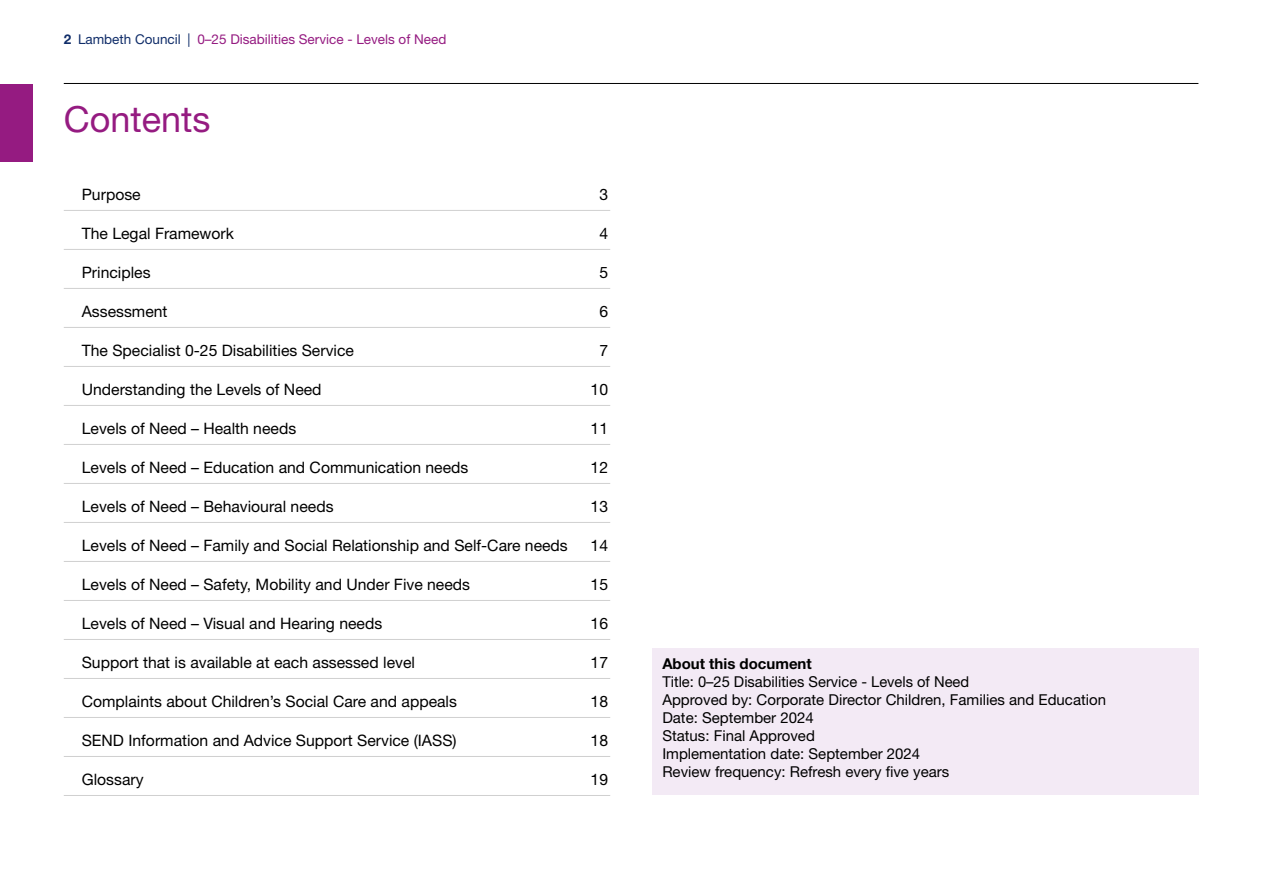
<style>
.page{position:relative;width:1263px;height:893px;background:#fff}
.page>*{position:absolute;margin:0;border:0;box-sizing:border-box;transform-origin:0 0}
.Contents_Head{font:36px "Helvetica Neue LT Pro";color:#951b81}
.t1{font:15.75px "Helvetica Neue LT Pro";color:#000}
.t2{font:15px "Helvetica Neue LT Pro";color:#000}
.t3{font:700 15px "Helvetica Neue LT Pro";color:#000}
.t4{font:13.5px "Helvetica Neue LT Pro";color:#951b81}
.s1{font-weight:700;color:#102d69}
.s2{color:#102d69}
</style>
<div class="page">
<div style="left:0;top:84px;width:33px;height:78px;background:#951b81"></div>
<hr style="left:64px;top:210px;width:546px;height:1px;background:#d0d0d0">
<hr style="left:64px;top:249px;width:546px;height:1px;background:#d0d0d0">
<hr style="left:64px;top:288px;width:546px;height:1px;background:#d0d0d0">
<hr style="left:64px;top:327px;width:546px;height:1px;background:#d0d0d0">
<hr style="left:64px;top:366px;width:546px;height:1px;background:#d0d0d0">
<hr style="left:64px;top:405px;width:546px;height:1px;background:#d0d0d0">
<hr style="left:64px;top:444px;width:546px;height:1px;background:#d0d0d0">
<hr style="left:64px;top:483px;width:546px;height:1px;background:#d0d0d0">
<hr style="left:64px;top:522px;width:546px;height:1px;background:#d0d0d0">
<hr style="left:64px;top:561px;width:546px;height:1px;background:#d0d0d0">
<hr style="left:64px;top:600px;width:546px;height:1px;background:#d0d0d0">
<hr style="left:64px;top:639px;width:546px;height:1px;background:#d0d0d0">
<hr style="left:64px;top:678px;width:546px;height:1px;background:#d0d0d0">
<hr style="left:64px;top:717px;width:546px;height:1px;background:#d0d0d0">
<hr style="left:64px;top:756px;width:546px;height:1px;background:#d0d0d0">
<hr style="left:64px;top:795px;width:546px;height:1px;background:#d0d0d0">
<div style="left:653px;top:649px;width:546px;height:146px;background:#f3eaf5"></div>
<hr style="left:64px;top:83px;width:1134px;height:1px;background:#000">
<p class="t4" style="left:64px;top:31px;width:384px"><span class="s1">2</span> <span class="s2">Lambeth Council |</span> 0–25 Disabilities Service - Levels of Need</p>
<h1 class="Contents_Head" style="left:64px;top:97px;width:148px">Contents</h1>
<p class="t1" style="left:82px;top:185px;width:60px">Purpose</p>
<p class="t1" style="left:599px;top:185px;width:10px">3</p>
<p class="t1" style="left:82px;top:224px;width:154px">The Legal Framework</p>
<p class="t1" style="left:599px;top:224px;width:10px">4</p>
<p class="t1" style="left:82px;top:263px;width:70px">Principles</p>
<p class="t1" style="left:599px;top:263px;width:10px">5</p>
<p class="t1" style="left:82px;top:302px;width:87px">Assessment</p>
<p class="t1" style="left:599px;top:302px;width:10px">6</p>
<p class="t1" style="left:82px;top:341px;width:274px">The Specialist 0-25 Disabilities Service</p>
<p class="t1" style="left:599px;top:341px;width:10px">7</p>
<p class="t1" style="left:82px;top:380px;width:241px">Understanding the Levels of Need</p>
<p class="t1" style="left:591px;top:380px;width:19px">10</p>
<p class="t1" style="left:82px;top:419px;width:216px">Levels of Need – Health needs</p>
<p class="t1" style="left:591px;top:419px;width:19px">11</p>
<p class="t1" style="left:82px;top:458px;width:388px">Levels of Need – Education and Communication needs</p>
<p class="t1" style="left:591px;top:458px;width:19px">12</p>
<p class="t1" style="left:82px;top:497px;width:253px">Levels of Need – Behavioural needs</p>
<p class="t1" style="left:591px;top:497px;width:19px">13</p>
<p class="t1" style="left:82px;top:536px;width:487px">Levels of Need – Family and Social Relationship and Self-Care needs</p>
<p class="t1" style="left:591px;top:536px;width:19px">14</p>
<p class="t1" style="left:82px;top:575px;width:390px">Levels of Need – Safety, Mobility and Under Five needs</p>
<p class="t1" style="left:591px;top:575px;width:19px">15</p>
<p class="t1" style="left:82px;top:614px;width:302px">Levels of Need – Visual and Hearing needs</p>
<p class="t1" style="left:591px;top:614px;width:19px">16</p>
<p class="t1" style="left:82px;top:653px;width:335px">Support that is available at each assessed level</p>
<p class="t1" style="left:591px;top:653px;width:19px">17</p>
<p class="t1" style="left:82px;top:692px;width:377px">Complaints about Children’s Social Care and appeals</p>
<p class="t1" style="left:591px;top:692px;width:19px">18</p>
<p class="t1" style="left:82px;top:731px;width:376px">SEND Information and Advice Support Service (IASS)</p>
<p class="t1" style="left:591px;top:731px;width:19px">18</p>
<p class="t1" style="left:82px;top:770px;width:63px">Glossary</p>
<p class="t1" style="left:591px;top:770px;width:19px">19</p>
<p class="t3" style="left:662px;top:654px;width:151px">About this document</p>
<p class="t2" style="left:662px;top:672px;width:308px">Title: 0–25 Disabilities Service - Levels of Need</p>
<p class="t2" style="left:662px;top:690px;width:445px">Approved by: Corporate Director Children, Families and Education</p>
<p class="t2" style="left:662px;top:708px;width:153px">Date: September 2024</p>
<p class="t2" style="left:662px;top:726px;width:154px">Status: Final Approved</p>
<p class="t2" style="left:662px;top:744px;width:259px">Implementation date: September 2024</p>
<p class="t2" style="left:662px;top:762px;width:288px">Review frequency: Refresh every five years</p>
</div>
